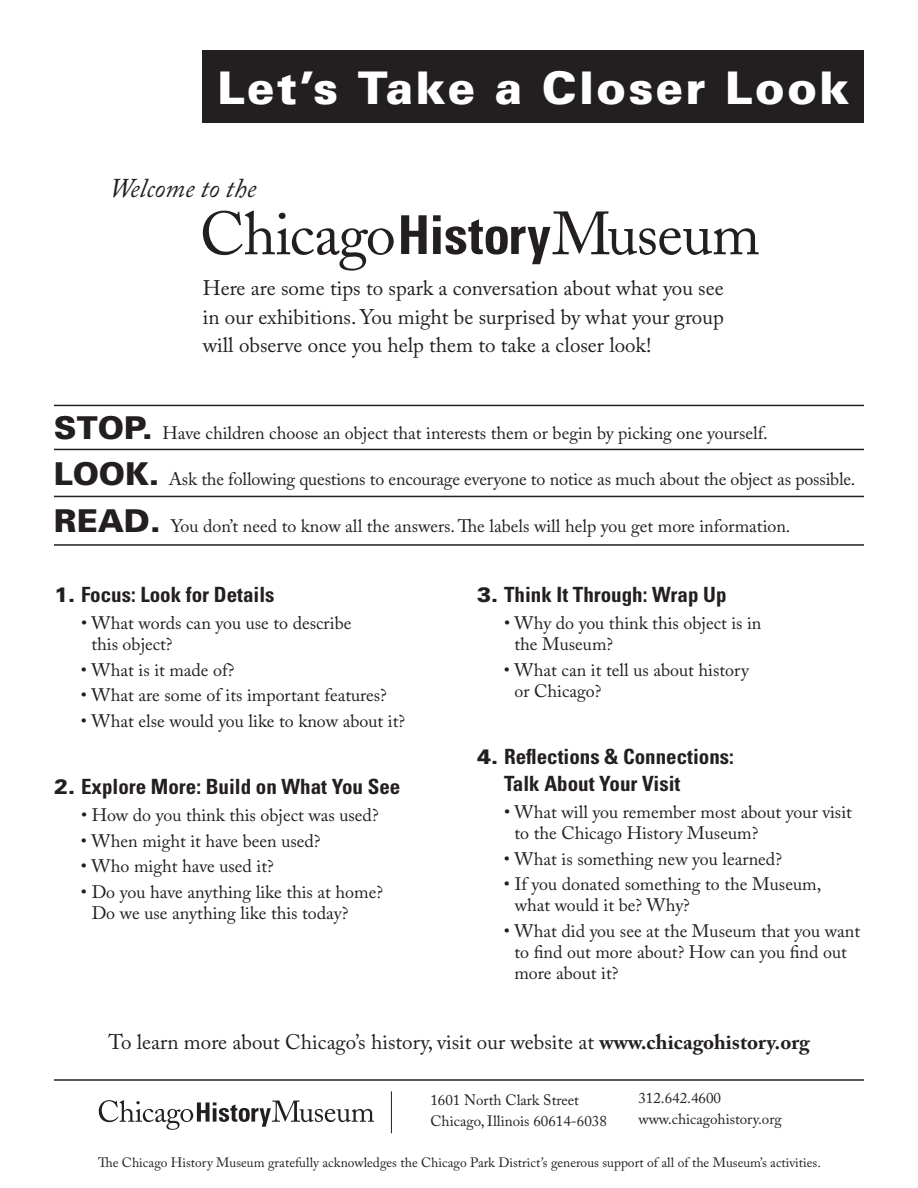
<style>
.page{position:relative;width:918px;height:1188px;background:#fff}
.page>*{position:absolute;margin:0;border:0;box-sizing:border-box;transform-origin:0 0}
.t1{font:900 45px "Univers";letter-spacing:.05em;color:#fff}
.t2{font:italic 27px "Adobe Caslon Pro";color:#231f20}
.t3{font:21px/28.5px "Adobe Caslon Pro";color:#231f20;text-align:justify}
.t4{font:700 condensed 21px/27px "Univers";color:#231f20}
.t5{font:18px/21px "Adobe Caslon Pro";color:#231f20}
.t6{font:15px/21px "Adobe Caslon Pro";color:#231f20}
.t7{font:13.5px "Adobe Caslon Pro";color:#231f20}
.s1{font-family:"Univers";font-weight:900;font-size:31.5px}
.s2{font-weight:900;font-stretch:normal}
.s3{font-weight:700}
</style>
<div class="page">
<div style="left:203px;top:51px;width:661px;height:72px;background:#231f20"></div>
<svg style="left:99px;top:1100px;width:275px;height:30px"></svg>
<hr style="left:391px;top:1091px;width:1px;height:42px;background:#231f20">
<hr style="left:54px;top:1079px;width:810px;height:2px;background:#231f20">
<svg style="left:401px;top:215px;width:26px;height:39px"></svg>
<svg style="left:203px;top:211px;width:191px;height:60px"></svg>
<svg style="left:433px;top:211px;width:326px;height:53px"></svg>
<hr style="left:54px;top:405px;width:810px;height:1px;background:#231f20">
<hr style="left:54px;top:449px;width:810px;height:1px;background:#231f20">
<hr style="left:54px;top:496px;width:810px;height:1px;background:#231f20">
<hr style="left:54px;top:544px;width:810px;height:2px;background:#231f20">
<h1 class="t1" style="left:218px;top:60px;width:633px">Let’s Take a Closer Look</h1>
<h2 class="t2" style="left:109px;top:171px;width:148px">Welcome to the</h2>
<p class="t3" style="left:203px;top:274px;width:523px">Here are some tips to spark a conversation about what you see in our exhibitions. You might be surprised by what your group will observe once you help them to take a closer look!</p>
<p class="t5" style="left:54px;top:422px;width:715px"><span class="s1">Stop.</span> Have children choose an object that interests them or begin by picking one yourself.</p>
<p class="t5" style="left:54px;top:468px;width:803px"><span class="s1">Look.</span> Ask the following questions to encourage everyone to notice as much about the object as possible.</p>
<p class="t5" style="left:54px;top:515px;width:738px"><span class="s1">Read.</span> You don’t need to know all the answers. The labels will help you get more information.</p>
<p class="t4" style="left:54px;top:581px;width:222px"><span class="s2">1.</span> Focus: Look for Details</p>
<p class="t5" style="left:91px;top:612px;width:262px;text-indent:-10px">• What words can you use to describe this object?</p>
<p class="t5" style="left:81px;top:659px;width:155px">• What is it made of?</p>
<p class="t5" style="left:81px;top:684px;width:307px">• What are some of its important features?</p>
<p class="t5" style="left:81px;top:710px;width:326px">• What else would you like to know about it?</p>
<p class="t4" style="left:54px;top:773px;width:348px"><span class="s2">2.</span> Explore More: Build on What You See</p>
<p class="t5" style="left:81px;top:804px;width:299px">• How do you think this object was used?</p>
<p class="t5" style="left:81px;top:830px;width:241px">• When might it have been used?</p>
<p class="t5" style="left:81px;top:855px;width:194px">• Who might have used it?</p>
<p class="t5" style="left:92px;top:881px;width:293px;text-indent:-11px">• Do you have anything like this at home?<br>Do we use anything like this today?</p>
<p class="t4" style="left:477px;top:581px;width:251px"><span class="s2">3.</span> Think It Through: Wrap Up</p>
<p class="t5" style="left:514px;top:612px;width:249px;text-indent:-10px">• Why do you think this object is in the Museum?</p>
<p class="t5" style="left:514px;top:659px;width:236px;text-indent:-10px">• What can it tell us about history or Chicago?</p>
<p class="t4" style="left:504px;top:743px;width:231px;text-indent:-27px"><span class="s2">4.</span> Reflections &amp; Connections:<br>Talk About Your Visit</p>
<p class="t5" style="left:514px;top:801px;width:339px;text-indent:-10px">• What will you remember most about your visit to the Chicago History Museum?</p>
<p class="t5" style="left:504px;top:848px;width:280px">• What is something new you learned?</p>
<p class="t5" style="left:515px;top:873px;width:308px;text-indent:-11px">• If you donated something to the Museum, what would it be? Why?</p>
<p class="t5" style="left:514px;top:920px;width:347px;text-indent:-10px">• What did you see at the Museum that you want to find out more about? How can you find out more about it?</p>
<p class="t3" style="left:108px;top:1027px;width:703px">To learn more about Chicago’s history, visit our website at <span class="s3">www.chicagohistory.org</span></p>
<p class="t6" style="left:430px;top:1089px;width:178px">1601 North Clark Street<br>Chicago, Illinois 60614-6038</p>
<p class="t6" style="left:638px;top:1087px;width:145px">312.642.4600 www.chicagohistory.org</p>
<p class="t7" style="left:98px;top:1154px;width:724px">The Chicago History Museum gratefully acknowledges the Chicago Park District’s generous support of all of the Museum’s activities.</p>
</div>
